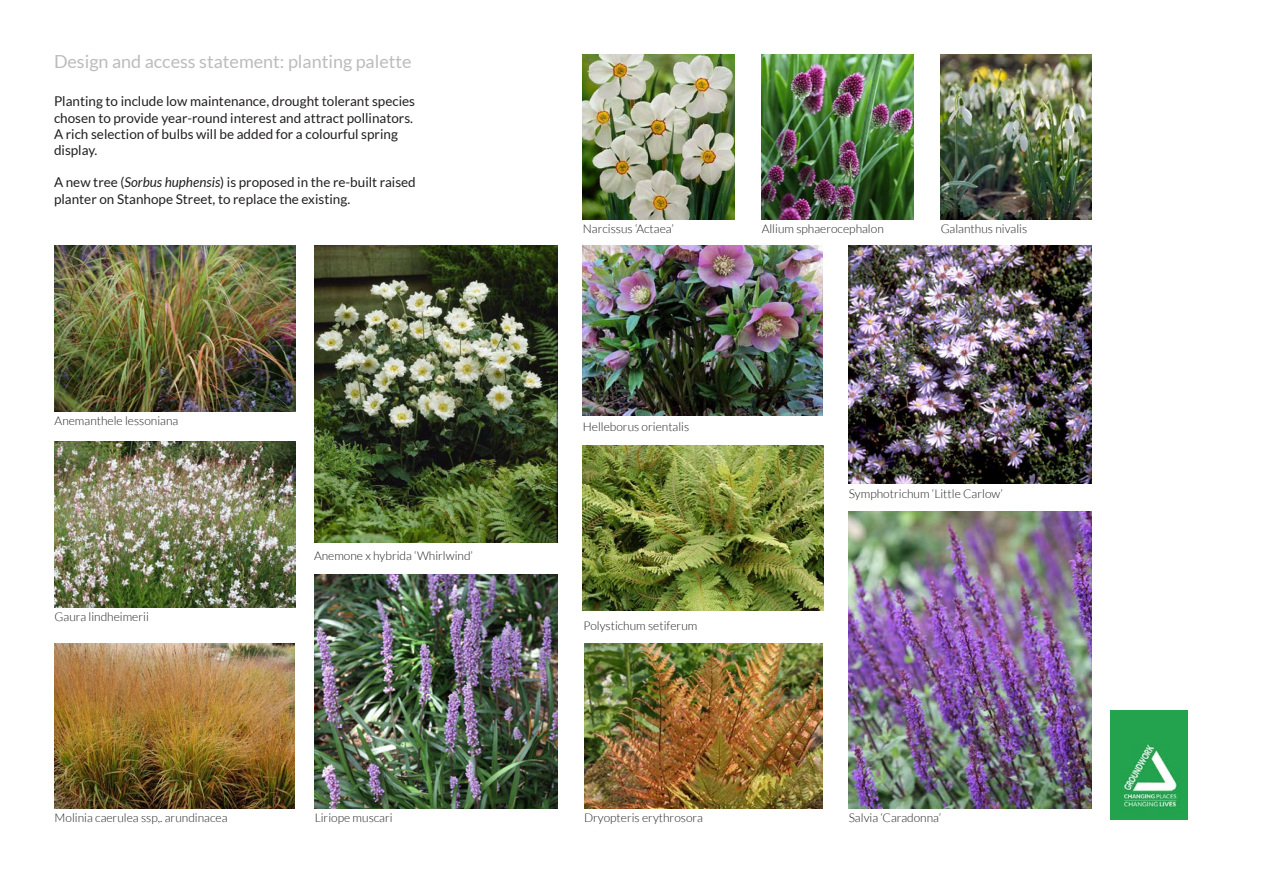
<style>
.page{position:relative;width:1263px;height:893px;background:#fff}
.page>*{position:absolute;margin:0;border:0;box-sizing:border-box;transform-origin:0 0}
.t1{font:18px "Lato";color:#bdbcbc}
.t2{font:13.5px/16.2px "Lato";color:#231f20}
.t3{font:300 12px "Lato";color:#231f20}
.s1{font-style:italic}
</style>
<div class="page">
<img style="left:584px;top:643px;width:239px;height:166px">
<img style="left:583px;top:445px;width:241px;height:166px">
<img style="left:55px;top:246px;width:241px;height:165px">
<img style="left:583px;top:54px;width:151px;height:166px">
<img style="left:762px;top:54px;width:151px;height:166px">
<img style="left:941px;top:54px;width:151px;height:166px">
<img style="left:55px;top:442px;width:241px;height:165px">
<img style="left:583px;top:246px;width:240px;height:169px">
<img style="left:1110px;top:710px;width:77px;height:109px">
<img style="left:315px;top:574px;width:243px;height:235px">
<img style="left:314px;top:246px;width:244px;height:297px">
<img style="left:54px;top:643px;width:241px;height:166px">
<img style="left:849px;top:246px;width:243px;height:238px">
<img style="left:849px;top:512px;width:243px;height:297px">
<p class="t1" style="left:54px;top:52px;width:359px">Design and access statement: planting palette</p>
<p class="t2" style="left:54px;top:93px;width:363px">Planting to include low maintenance, drought tolerant species chosen to provide year-round interest and attract pollinators.<br>A rich selection of bulbs will be added for a colourful spring display.</p>
<p class="t2" style="left:54px;top:174px;width:363px">A new tree (<span class="s1">Sorbus huphensis</span>) is proposed in the re-built raised planter on Stanhope Street, to replace the existing.</p>
<p class="t3" style="left:55px;top:414px;width:125px">Anemanthele lessoniana</p>
<p class="t3" style="left:55px;top:610px;width:96px">Gaura lindheimerii</p>
<p class="t3" style="left:55px;top:811px;width:174px">Molinia caerulea ssp,. arundinacea</p>
<p class="t3" style="left:314px;top:549px;width:160px">Anemone x hybrida ‘Whirlwind’</p>
<p class="t3" style="left:315px;top:811px;width:80px">Liriope muscari</p>
<p class="t3" style="left:583px;top:222px;width:92px">Narcissus ‘Actaea’</p>
<p class="t3" style="left:762px;top:222px;width:124px">Allium sphaerocephalon</p>
<p class="t3" style="left:941px;top:222px;width:88px">Galanthus nivalis</p>
<p class="t3" style="left:583px;top:420px;width:108px">Helleborus orientalis</p>
<p class="t3" style="left:583px;top:619px;width:115px">Polystichum setiferum</p>
<p class="t3" style="left:849px;top:487px;width:155px">Symphotrichum ‘Little Carlow’</p>
<p class="t3" style="left:584px;top:811px;width:120px">Dryopteris erythrosora</p>
<p class="t3" style="left:849px;top:811px;width:94px">Salvia ‘Caradonna’</p>
</div>
